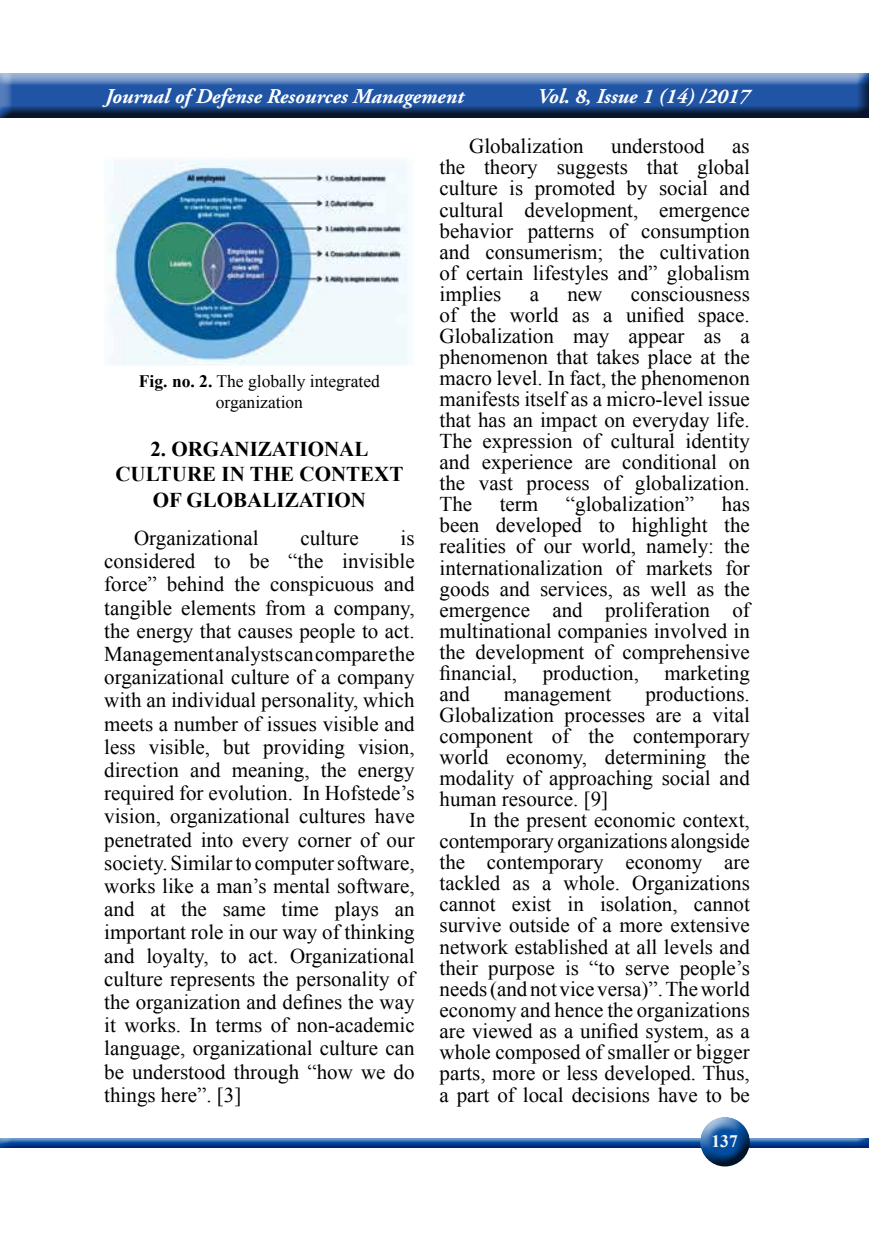
<style>
.page{position:relative;width:869px;height:1241px;background:#fff}
.page>*{position:absolute;margin:0;border:0;box-sizing:border-box;transform-origin:0 0}
.t1{font:21px/21px "Times New Roman";color:#000;text-align:justify}
.t2{font:italic 700 21px "Adobe Garamond Pro";color:#fff}
.t3{font:700 21px/25.7px "Times New Roman";color:#000;text-align:center}
.t4{font:17.5px/21.3px "Times New Roman";color:#000;text-align:center}
.t5{font:700 17.5px "Times New Roman";color:#f5f6f6}
.s1{font-weight:700}
</style>
<div class="page">
<div style="left:0;top:1136px;width:868px;height:14px;background:#034ea2;opacity:.75"></div>
<div style="left:697px;top:1113px;width:58px;height:38px;background:#fff;opacity:.75"></div>
<div style="left:697px;top:1121px;width:65px;height:45px;background:#000;opacity:.75"></div>
<div style="left:0;top:73px;width:868px;height:48px;background:#000;opacity:.75"></div>
<hr style="left:0;top:73px;width:1px;height:47px;background:#000;opacity:.75">
<img style="left:108px;top:159px;width:299px;height:206px">
<p class="t2" style="left:105px;top:84px;width:360px">Journal of Defense Resources Management</p>
<p class="t2" style="left:537px;top:84px;width:214px">Vol. 8, Issue 1 (14) /2017</p>
<p class="t4" style="left:139px;top:370px;width:242px"><span class="s1">Fig. no. 2.</span> The globally integrated organization</p>
<p class="t3" style="left:115px;top:435px;width:289px">2. ORGANIZATIONAL<br>CULTURE IN THE CONTEXT<br>OF GLOBALIZATION</p>
<p class="t1" style="left:134px;top:527px;width:126px">Organizational</p>
<p class="t1" style="left:300px;top:527px;width:60px">culture</p>
<p class="t1" style="left:104px;top:526px;width:312px;line-height:23.1px;text-indent:296px">is considered to be “the invisible force” behind the conspicuous and tangible elements from a company, the energy that causes people to act.<br>Management analysts can compare the organizational culture of a company with an individual personality, which meets a number of issues visible and less visible, but providing vision, direction and meaning, the energy required for evolution. In Hofstede’s vision, organizational cultures have penetrated into every corner of our society. Similar to computer software, works like a man’s mental software, and at the same time plays an important role in our way of thinking and loyalty, to act. Organizational culture represents the personality of the organization and defines the way it works. In terms of non-academic language, organizational culture can be understood through “how we do things here”. [3]</p>
<p class="t1" style="left:469px;top:135px;width:116px">Globalization</p>
<p class="t1" style="left:611px;top:135px;width:95px">understood</p>
<p class="t1" style="left:439px;top:135px;width:312px;text-indent:293px">as the theory suggests that global culture is promoted by social and cultural development, emergence behavior patterns of consumption and consumerism; the cultivation of certain lifestyles and” globalism implies</p>
<p class="t1" style="left:439px;top:283px;width:312px;text-indent:191px">consciousness of the world as a unified space.<br>Globalization may appear as a phenomenon that takes place at the macro level. In fact, the phenomenon manifests itself as a micro-level issue that has an impact on everyday life.<br>The expression of cultural identity and experience are conditional on the vast process of globalization.<br>The</p>
<p class="t1" style="left:529px;top:283px;width:11px">a</p>
<p class="t1" style="left:567px;top:283px;width:36px">new</p>
<p class="t1" style="left:439px;top:493px;width:312px;text-indent:282px">has been developed to highlight the realities of our world, namely: the internationalization of markets for goods and services, as well as the emergence and proliferation of multinational companies involved in the development of comprehensive financial, production, marketing and</p>
<p class="t1" style="left:499px;top:493px;width:40px">term</p>
<p class="t1" style="left:565px;top:493px;width:130px">“globalization”</p>
<p class="t1" style="left:439px;top:683px;width:312px;text-indent:206px">productions.<br>Globalization processes are a vital component of the contemporary world economy, determining the modality of approaching social and human resource. [9]</p>
<p class="t1" style="left:439px;top:809px;width:312px;text-indent:30px">In the present economic context, contemporary organizations alongside the contemporary economy are tackled as a whole. Organizations cannot exist in isolation, cannot survive outside of a more extensive network established at all levels and their purpose is “to serve people’s needs (and not vice versa)”. The world economy and hence the organizations are viewed as a unified system, as a whole composed of smaller or bigger parts, more or less developed. Thus, a part of local decisions have to be</p>
<p class="t1" style="left:503px;top:683px;width:109px">management</p>
<p class="t5" style="left:711px;top:1128px;width:28px">137</p>
</div>
